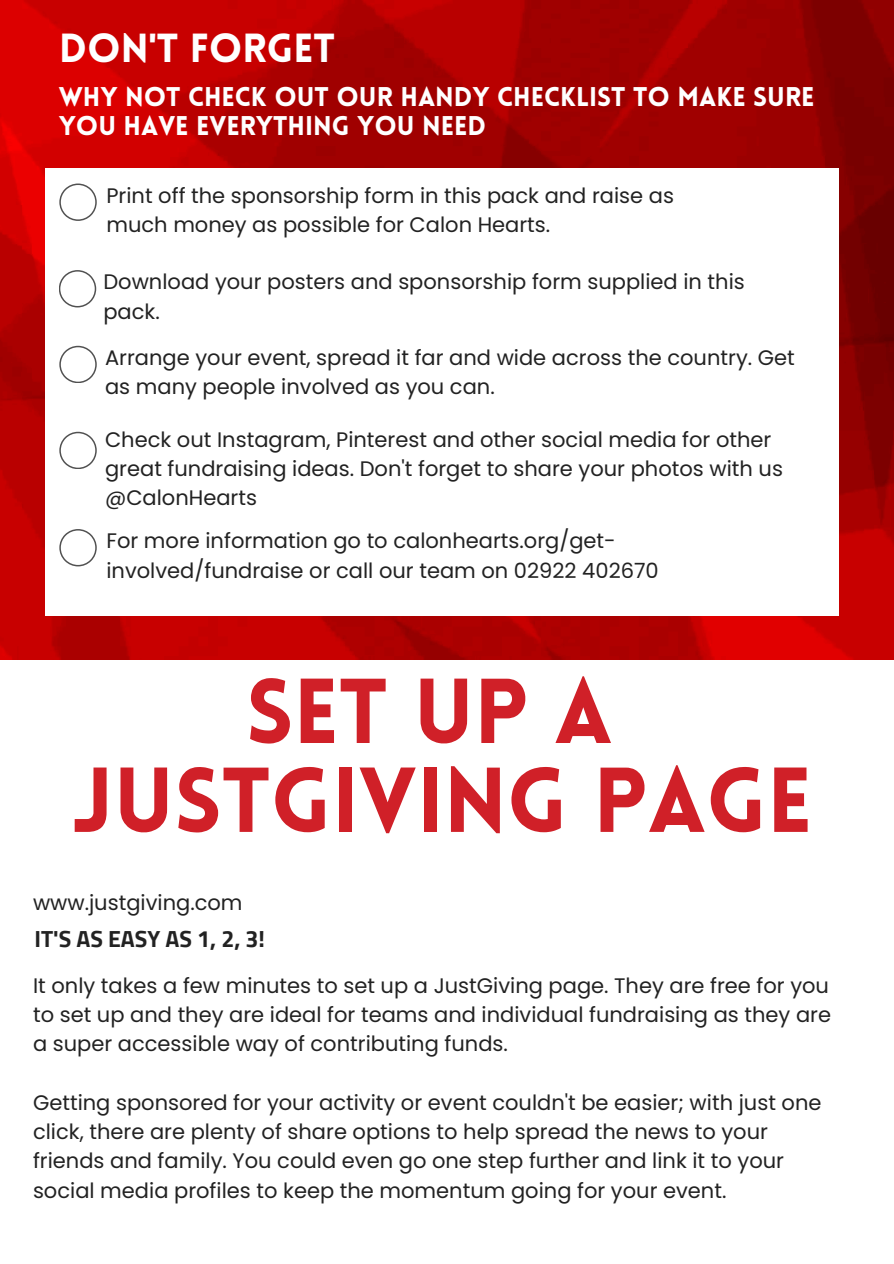
<style>
.page{position:relative;width:894px;height:1264px;background:#fff}
.page>*{position:absolute;margin:0;border:0;box-sizing:border-box;transform-origin:0 0}
.t1{font:900 90px/88.8px "Lovelo";color:#d02028;text-align:center}
.t2{font:900 39.75px "Lovelo";color:#fff}
.t3{font:900 26.4px/29.2px "Lovelo";color:#fff}
.t4{font:700 23.1px "Cairo";color:#222}
.t5{font:21px/29.2px "Poppins";color:#222}
</style>
<div class="page">
<img style="left:0;top:0;width:893px;height:659px">
<div style="left:45px;top:168px;width:793px;height:447px;background:#fff"></div>
<svg style="left:59px;top:183px;width:38px;height:38px"></svg>
<svg style="left:59px;top:270px;width:37px;height:37px"></svg>
<svg style="left:59px;top:346px;width:38px;height:37px"></svg>
<svg style="left:59px;top:432px;width:38px;height:37px"></svg>
<svg style="left:59px;top:529px;width:38px;height:37px"></svg>
<p class="t2" style="left:59px;top:33px;width:277px">DON'T FORGET</p>
<p class="t3" style="left:59px;top:85px;width:757px">WHY NOT CHECK OUT OUR HANDY CHECKLIST TO MAKE SURE<br>YOU HAVE EVERYTHING YOU NEED</p>
<p class="t5" style="left:106px;top:181px;width:569px">Print off the sponsorship form in this pack and raise as much money as possible for Calon Hearts.</p>
<p class="t5" style="left:103px;top:267px;width:642px">Download your posters and sponsorship form supplied in this pack.</p>
<h1 class="t5" style="left:105px;top:343px;width:691px">Arrange your event, spread it far and wide across the country. Get as many people involved as you can.</h1>
<p class="t5" style="left:105px;top:425px;width:679px">Check out Instagram, Pinterest and other social media for other great fundraising ideas. Don't forget to share your photos with us @CalonHearts</p>
<h4 class="t5" style="left:106px;top:526px;width:553px">For more information go to calonhearts.org/get&shy;involved/fundraise or call our team on 02922 402670</h4>
<p class="t1" style="left:72px;top:676px;width:742px">SET UP A<br>JUSTGIVING PAGE</p>
<p class="t5" style="left:33px;top:887px;width:211px">www.justgiving.com</p>
<h2 class="t4" style="left:34px;top:925px;width:232px">IT'S AS EASY AS 1, 2, 3!</h2>
<h3 class="t5" style="left:33px;top:970px;width:799px;text-align:justify">It only takes a few minutes to set up a JustGiving page. They are free for you to set up and they are ideal for teams and individual fundraising as they are a super accessible way of contributing funds.</h3>
<p class="t5" style="left:33px;top:1087px;width:789px">Getting sponsored for your activity or event couldn't be easier; with just one click, there are plenty of share options to help spread the news to your friends and family. You could even go one step further and link it to your social media profiles to keep the momentum going for your event.</p>
</div>
